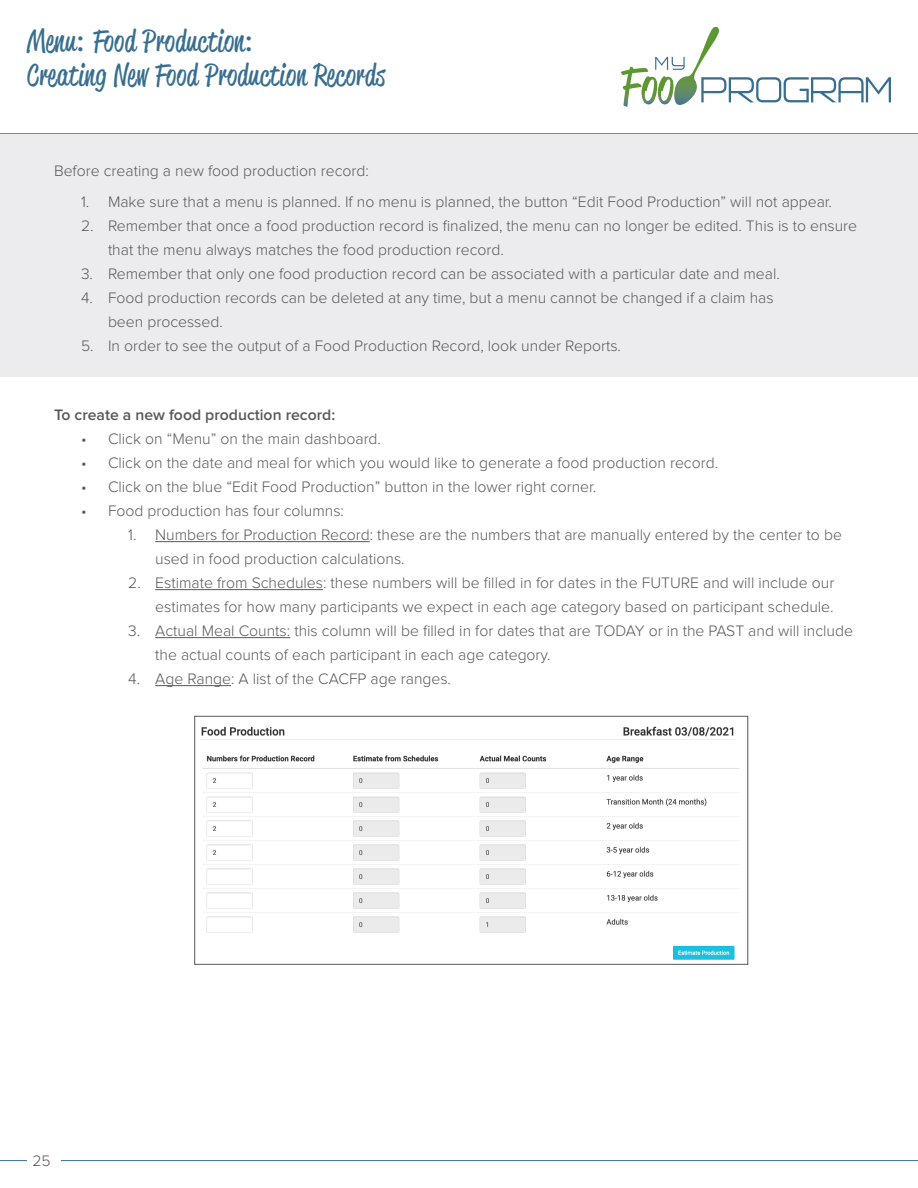
<style>
.page{position:relative;width:918px;height:1188px;background:#fff}
.page>*{position:absolute;margin:0;border:0;box-sizing:border-box;transform-origin:0 0}
.t1{font:30px/34.5px "Reklame Script Regular DEMO";letter-spacing:.025em;color:#386e8f}
.t2{font:300 15.75px/24px "Proxima Nova";color:#57585a}
.t3{font:600 15.75px "Proxima Nova";color:#57585a}
.s1{font-family:"Proxima Nova";font-weight:600}
</style>
<div class="page">
<hr style="left:0;top:1160px;width:918px;height:1px;background:#386e8f">
<div style="left:27px;top:1145px;width:34px;height:34px;background:#fff"></div>
<svg style="left:621px;top:27px;width:270px;height:80px"></svg>
<hr style="left:0;top:133px;width:918px;height:1px;background:#386e8f">
<div style="left:0;top:135px;width:918px;height:242px;background:#ececee"></div>
<hr style="left:155px;top:541px;width:215px;height:1px;background:#57585a">
<hr style="left:155px;top:589px;width:168px;height:1px;background:#57585a">
<hr style="left:155px;top:637px;width:135px;height:1px;background:#57585a">
<hr style="left:155px;top:685px;width:76px;height:1px;background:#57585a">
<img style="left:201px;top:726px;width:538px;height:234px">
<div style="left:195px;top:716px;width:553px;height:248px;border:1px solid #57585a"></div>
<p class="t1" style="left:27px;top:26px;width:359px">Menu<span class="s1">:</span> Food Production<span class="s1">:<br></span>Creating New Food Production Records</p>
<p class="t2" style="left:54px;top:160px;width:316px">Before creating a new food production record:</p>
<p class="t2" style="left:81px;top:190px;width:753px">1. Make sure that a menu is planned. If no menu is planned, the button “Edit Food Production” will not appear.</p>
<p class="t2" style="left:108px;top:214px;width:751px;text-indent:-27px">2. Remember that once a food production record is finalized, the menu can no longer be edited. This is to ensure that the menu always matches the food production record.</p>
<p class="t2" style="left:81px;top:262px;width:700px">3. Remember that only one food production record can be associated with a particular date and meal.</p>
<p class="t2" style="left:108px;top:286px;width:667px;text-indent:-27px">4. Food production records can be deleted at any time, but a menu cannot be changed if a claim has been processed.</p>
<p class="t2" style="left:81px;top:334px;width:542px">5. In order to see the output of a Food Production Record, look under Reports.</p>
<p class="t3" style="left:54px;top:407px;width:283px">To create a new food production record:</p>
<p class="t2" style="left:81px;top:427px;width:302px">• Click on “Menu” on the main dashboard.</p>
<p class="t2" style="left:81px;top:451px;width:639px">• Click on the date and meal for which you would like to generate a food production record.</p>
<p class="t2" style="left:81px;top:475px;width:517px">• Click on the blue “Edit Food Production” button in the lower right corner.</p>
<p class="t2" style="left:81px;top:499px;width:265px">• Food production has four columns:</p>
<p class="t2" style="left:155px;top:523px;width:688px;text-indent:-27px">1. Numbers for Production Record: these are the numbers that are manually entered by the center to be used in food production calculations.</p>
<p class="t2" style="left:128px;top:571px;width:708px;text-align:right">2. Estimate from Schedules: these numbers will be filled in for dates in the FUTURE and will include our estimates for how many participants we expect in each age category based on participant schedule.</p>
<p class="t2" style="left:155px;top:619px;width:699px;text-indent:-27px">3. Actual Meal Counts: this column will be filled in for dates that are TODAY or in the PAST and will include the actual counts of each participant in each age category.</p>
<p class="t2" style="left:128px;top:667px;width:324px">4. Age Range: A list of the CACFP age ranges.</p>
<p class="t2" style="left:32px;top:1149px;width:20px">25</p>
</div>
